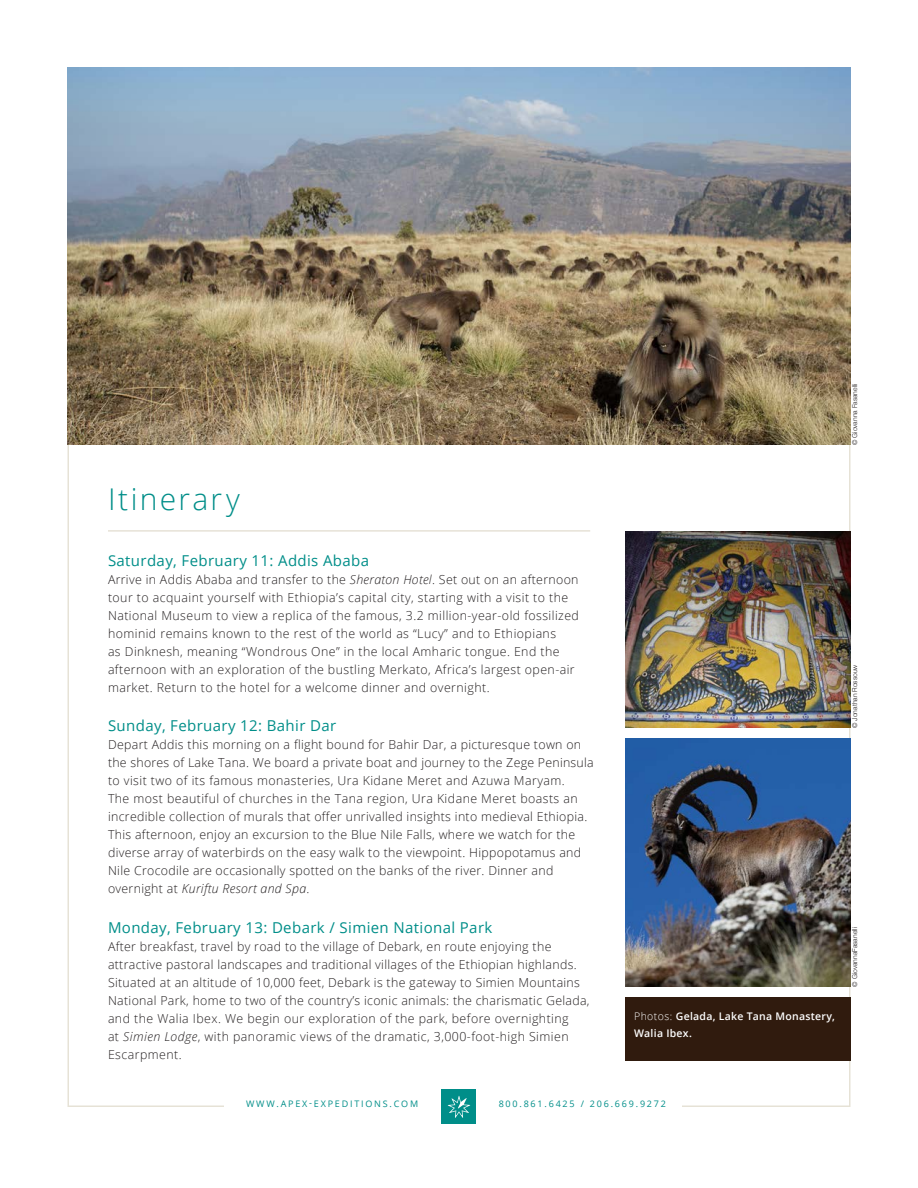
<style>
.page{position:relative;width:918px;height:1188px;background:#fff}
.page>*{position:absolute;margin:0;border:0;box-sizing:border-box;transform-origin:0 0}
.t1{font:300 30px "Open Sans";letter-spacing:.08em;color:#008e89}
.t2{font:15px "Open Sans";letter-spacing:.025em;color:#008e89}
.t3{font:300 12.3px/18px "Open Sans";letter-spacing:.025em;color:#231f20}
.t4{font:600 10.5px/16.5px "Open Sans";letter-spacing:.025em;color:#fff}
.t5{font:9px "Open Sans";letter-spacing:.2em;color:#008e89}
.t6{font:300 6.75px "Helvetica Neue";color:#231f20}
.s1{font-style:italic}
.s2{font-weight:300}
</style>
<div class="page">
<div style="left:442px;top:1090px;width:34px;height:34px;background:#008e89"></div>
<svg style="left:448px;top:1096px;width:22px;height:22px"></svg>
<img style="left:68px;top:68px;width:782px;height:377px">
<img style="left:625px;top:739px;width:225px;height:248px">
<img style="left:625px;top:531px;width:225px;height:197px">
<hr style="left:108px;top:530px;width:482px;height:2px;background:#e6e2d6">
<div style="left:625px;top:997px;width:225px;height:64px;background:#301b0e"></div>
<p class="t1" style="left:108px;top:479px;width:134px">Itinerary</p>
<p class="t2" style="left:108px;top:550px;width:263px">Saturday, February 11: Addis Ababa</p>
<p class="t3" style="left:108px;top:570px;width:472px">Arrive in Addis Ababa and transfer to the <span class="s1">Sheraton Hotel</span>. Set out on an afternoon tour to acquaint yourself with Ethiopia’s capital city, starting with a visit to the National Museum to view a replica of the famous, 3.2 million-year-old fossilized hominid remains known to the rest of the world as “Lucy” and to Ethiopians<br>as Dinknesh, meaning “Wondrous One” in the local Amharic tongue. End the afternoon with an exploration of the bustling Merkato, Africa’s largest open-air market. Return to the hotel for a welcome dinner and overnight.</p>
<p class="t2" style="left:108px;top:715px;width:230px">Sunday, February 12: Bahir Dar</p>
<p class="t3" style="left:108px;top:735px;width:487px">Depart Addis this morning on a flight bound for Bahir Dar, a picturesque town on the shores of Lake Tana. We board a private boat and journey to the Zege Peninsula to visit two of its famous monasteries, Ura Kidane Meret and Azuwa Maryam.<br>The most beautiful of churches in the Tana region, Ura Kidane Meret boasts an incredible collection of murals that offer unrivalled insights into medieval Ethiopia.<br>This afternoon, enjoy an excursion to the Blue Nile Falls, where we watch for the diverse array of waterbirds on the easy walk to the viewpoint. Hippopotamus and Nile Crocodile are occasionally spotted on the banks of the river. Dinner and overnight at <span class="s1">Kuriftu Resort and Spa</span>.</p>
<p class="t2" style="left:108px;top:917px;width:386px">Monday, February 13: Debark / Simien National Park</p>
<p class="t3" style="left:108px;top:937px;width:483px">After breakfast, travel by road to the village of Debark, en route enjoying the attractive pastoral landscapes and traditional villages of the Ethiopian highlands.<br>Situated at an altitude of 10,000 feet, Debark is the gateway to Simien Mountains National Park, home to two of the country’s iconic animals: the charismatic Gelada, and the Walia Ibex. We begin our exploration of the park, before overnighting<br>at <span class="s1">Simien Lodge</span>, with panoramic views of the dramatic, 3,000-foot-high Simien Escarpment.</p>
<p class="t4" style="left:634px;top:1008px;width:202px"><span class="s2">Photos:</span> Gelada, Lake Tana Monastery,<br>Walia Ibex.</p>
<p class="t5" style="left:246px;top:1098px;width:174px">WWW.APEX-EXPEDITIONS.COM</p>
<p class="t5" style="left:499px;top:1098px;width:169px">800.861.6425 / 206.669.9272</p>
<p class="t6" style="left:849px;top:445px;width:63px;rotate:-90deg">© Giovanna Fasanelli</p>
<p class="t6" style="left:849px;top:728px;width:65px;rotate:-90deg">© Jonathan Rossouw</p>
<p class="t6" style="left:849px;top:987px;width:61px;rotate:-90deg">© GiovannaFasanelli</p>
</div>
